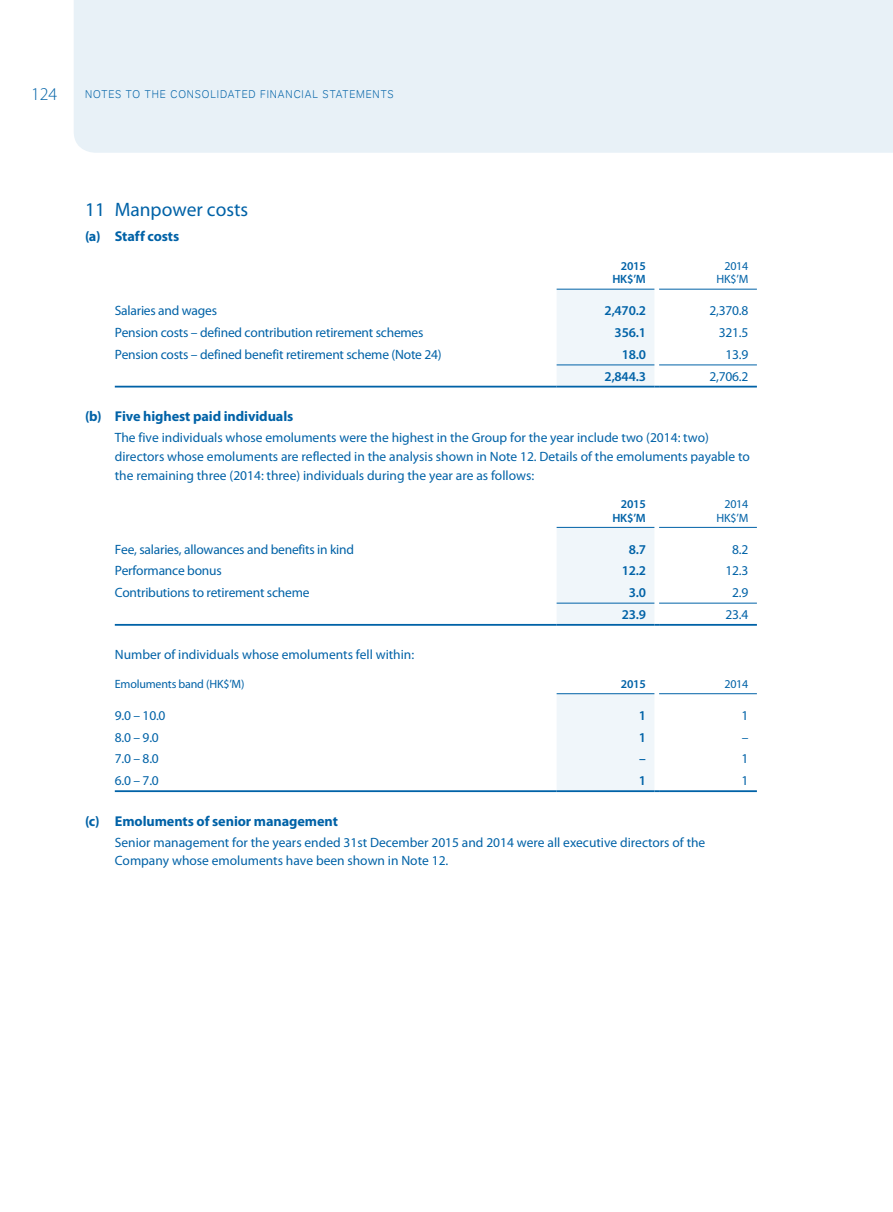
<style>
.page{position:relative;width:893px;height:1212px;background:#fff}
.page>*{position:absolute;margin:0;border:0;box-sizing:border-box;transform-origin:0 0}
.Acc-subhead-1-E{font:19.5px "Myriad Pro";color:#0062a7}
.t1{font:300 18px "Myriad Pro";color:#0062a7}
.Acc-subhead-2-E{font:700 14.25px "Myriad Pro";letter-spacing:-.005em;color:#0062a7}
.Acc-Body-E-indent-7{font:13.5px/18.8px "Myriad Pro";color:#0062a7}
._05_Acc-table-A{font:13.5px "Myriad Pro";letter-spacing:-.015em;color:#0062a7}
._05_Acc-table-DATA-A{font:600 13.5px "Myriad Pro";letter-spacing:-.015em;color:#0062a7}
._05_Acc-table-DATA-A-2{font:13.5px "Myriad Pro";letter-spacing:-.015em;color:#0062a7}
._08_Table-year{font:12px "Myriad Pro";letter-spacing:-.015em;color:#0062a7}
._08_Table-year-2{font:600 12px "Myriad Pro";letter-spacing:-.015em;color:#0062a7}
.t2{font:300 11.25px "Tondo";letter-spacing:.09em;color:#0062a7;scale:.9 1}
</style>
<div class="page">
<div style="left:74px;top:0;width:819px;height:153px;background:#e8f1f7"></div>
<hr style="left:659px;top:289px;width:98px;height:1px;background:#0062a7">
<hr style="left:659px;top:365px;width:98px;height:1px;background:#0062a7">
<hr style="left:115px;top:386px;width:442px;height:1px;background:#0062a7">
<svg style="left:557px;top:289px;width:102px;height:98px"></svg>
<hr style="left:659px;top:386px;width:98px;height:1px;background:#0062a7">
<hr style="left:659px;top:527px;width:98px;height:1px;background:#0062a7">
<hr style="left:659px;top:603px;width:98px;height:1px;background:#0062a7">
<hr style="left:115px;top:624px;width:442px;height:2px;background:#0062a7">
<svg style="left:557px;top:527px;width:102px;height:99px"></svg>
<hr style="left:659px;top:624px;width:98px;height:2px;background:#0062a7">
<hr style="left:557px;top:693px;width:97px;height:1px;background:#0062a7">
<hr style="left:659px;top:693px;width:98px;height:1px;background:#0062a7">
<hr style="left:115px;top:790px;width:442px;height:2px;background:#0062a7">
<div style="left:557px;top:694px;width:102px;height:98px;background:#f0f6fa"></div>
<hr style="left:659px;top:790px;width:98px;height:2px;background:#0062a7">
<h2 class="t1" style="left:31px;top:83px;width:28px">124</h2>
<p class="t2" style="left:85px;top:87px;width:344px">NOTES TO THE CONSOLIDATED FINANCIAL STATEMENTS</p>
<p class="Acc-subhead-1-E" style="left:85px;top:198px;width:165px">11 Manpower costs</p>
<p class="Acc-subhead-2-E" style="left:85px;top:227px;width:96px">(a) Staff costs</p>
<p class="_08_Table-year-2" style="left:621px;top:258px;width:27px">2015</p>
<p class="_08_Table-year-2" style="left:612px;top:272px;width:35px">HK$’M</p>
<p class="_08_Table-year" style="left:724px;top:258px;width:26px">2014</p>
<p class="_08_Table-year" style="left:717px;top:272px;width:33px">HK$’M</p>
<p class="_05_Acc-table-A" style="left:115px;top:303px;width:104px">Salaries and wages</p>
<p class="_05_Acc-table-DATA-A" style="left:605px;top:302px;width:43px">2,470.2</p>
<p class="_05_Acc-table-DATA-A-2" style="left:709px;top:303px;width:40px">2,370.8</p>
<p class="_05_Acc-table-A" style="left:115px;top:324px;width:310px">Pension costs – defined contribution retirement schemes</p>
<p class="_05_Acc-table-DATA-A" style="left:615px;top:324px;width:33px">356.1</p>
<p class="_05_Acc-table-DATA-A-2" style="left:719px;top:324px;width:31px">321.5</p>
<p class="_05_Acc-table-A" style="left:115px;top:346px;width:328px">Pension costs – defined benefit retirement scheme (Note 24)</p>
<p class="_05_Acc-table-DATA-A" style="left:622px;top:346px;width:26px">18.0</p>
<p class="_05_Acc-table-DATA-A-2" style="left:725px;top:346px;width:24px">13.9</p>
<p class="_05_Acc-table-DATA-A" style="left:605px;top:367px;width:43px">2,844.3</p>
<p class="_05_Acc-table-DATA-A-2" style="left:709px;top:368px;width:40px">2,706.2</p>
<p class="Acc-subhead-2-E" style="left:85px;top:407px;width:210px">(b) Five highest paid individuals</p>
<p class="Acc-Body-E-indent-7" style="left:115px;top:428px;width:637px">The five individuals whose emoluments were the highest in the Group for the year include two (2014: two) directors whose emoluments are reflected in the analysis shown in Note 12. Details of the emoluments payable to the remaining three (2014: three) individuals during the year are as follows:</p>
<p class="_08_Table-year-2" style="left:621px;top:496px;width:27px">2015</p>
<p class="_08_Table-year-2" style="left:612px;top:510px;width:35px">HK$’M</p>
<p class="_08_Table-year" style="left:724px;top:497px;width:26px">2014</p>
<p class="_08_Table-year" style="left:717px;top:510px;width:33px">HK$’M</p>
<p class="_05_Acc-table-A" style="left:115px;top:541px;width:241px">Fee, salaries, allowances and benefits in kind</p>
<p class="_05_Acc-table-DATA-A" style="left:629px;top:540px;width:19px">8.7</p>
<p class="_05_Acc-table-DATA-A-2" style="left:732px;top:541px;width:18px">8.2</p>
<p class="_05_Acc-table-A" style="left:115px;top:562px;width:108px">Performance bonus</p>
<p class="_05_Acc-table-DATA-A" style="left:622px;top:562px;width:26px">12.2</p>
<p class="_05_Acc-table-DATA-A-2" style="left:725px;top:562px;width:24px">12.3</p>
<p class="_05_Acc-table-A" style="left:115px;top:584px;width:196px">Contributions to retirement scheme</p>
<p class="_05_Acc-table-DATA-A" style="left:629px;top:584px;width:19px">3.0</p>
<p class="_05_Acc-table-DATA-A-2" style="left:732px;top:584px;width:18px">2.9</p>
<p class="_05_Acc-table-DATA-A" style="left:622px;top:606px;width:26px">23.9</p>
<p class="_05_Acc-table-DATA-A-2" style="left:725px;top:606px;width:24px">23.4</p>
<p class="Acc-Body-E-indent-7" style="left:115px;top:645px;width:301px">Number of individuals whose emoluments fell within:</p>
<p class="_08_Table-year" style="left:115px;top:676px;width:131px">Emoluments band (HK$’M)</p>
<p class="_08_Table-year-2" style="left:621px;top:676px;width:27px">2015</p>
<p class="_08_Table-year" style="left:724px;top:676px;width:26px">2014</p>
<p class="_05_Acc-table-A" style="left:115px;top:707px;width:52px">9.0 – 10.0</p>
<p class="_05_Acc-table-DATA-A" style="left:639px;top:707px;width:9px">1</p>
<p class="_05_Acc-table-DATA-A-2" style="left:741px;top:707px;width:8px">1</p>
<p class="_05_Acc-table-A" style="left:115px;top:729px;width:46px">8.0 – 9.0</p>
<p class="_05_Acc-table-DATA-A" style="left:639px;top:729px;width:9px">1</p>
<p class="_05_Acc-table-DATA-A-2" style="left:742px;top:729px;width:8px">–</p>
<p class="_05_Acc-table-A" style="left:115px;top:750px;width:46px">7.0 – 8.0</p>
<p class="_05_Acc-table-DATA-A" style="left:639px;top:750px;width:8px">–</p>
<p class="_05_Acc-table-DATA-A-2" style="left:741px;top:750px;width:8px">1</p>
<p class="_05_Acc-table-A" style="left:115px;top:772px;width:46px">6.0 – 7.0</p>
<p class="_05_Acc-table-DATA-A" style="left:639px;top:772px;width:9px">1</p>
<p class="_05_Acc-table-DATA-A-2" style="left:741px;top:772px;width:8px">1</p>
<p class="Acc-subhead-2-E" style="left:85px;top:811px;width:254px">(c) Emoluments of senior management</p>
<p class="Acc-Body-E-indent-7" style="left:115px;top:832px;width:592px">Senior management for the years ended 31st December 2015 and 2014 were all executive directors of the<br>Company whose emoluments have been shown in Note 12.</p>
</div>
